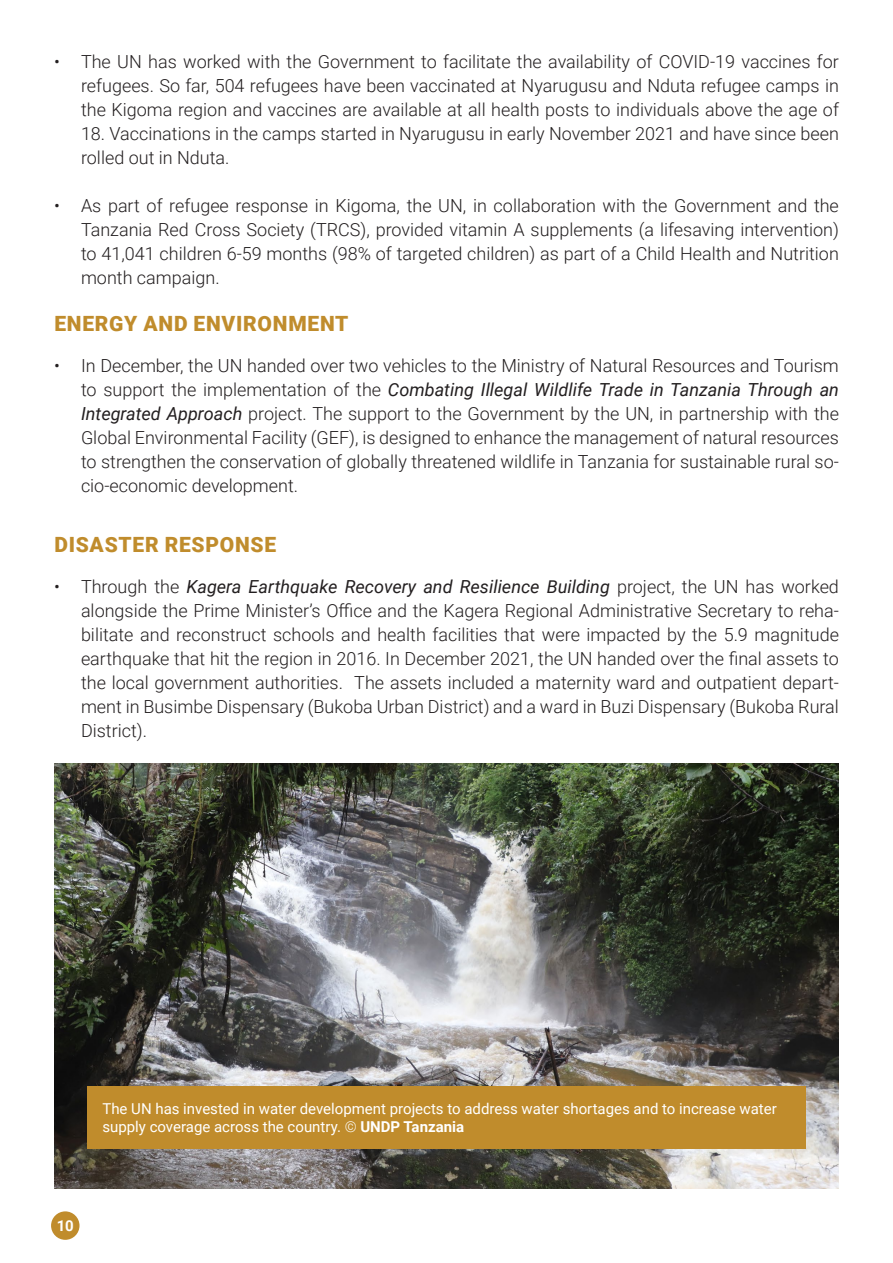
<style>
.page{position:relative;width:893px;height:1263px;background:#fff}
.page>*{position:absolute;margin:0;border:0;box-sizing:border-box;transform-origin:0 0}
.t1{font:900 21px "Roboto";letter-spacing:.035em;color:#c08c2c}
.t2{font:300 18px/24px "Roboto";color:#231f20;text-align:justify}
.t3{font:15px/18px "Roboto";color:#fff}
.t4{font:700 15px "Roboto";color:#fff}
.s1{font-weight:400;font-style:italic}
.s2{font-weight:300}
.s3{font-weight:700}
</style>
<div class="page">
<img style="left:54px;top:763px;width:785px;height:425px">
<div style="left:87px;top:1086px;width:719px;height:62px;background:#c08c2c"></div>
<div style="left:51px;top:1211px;width:28px;height:29px;background:#c08c2c;border-radius:50%"></div>
<p class="t2" style="left:81px;top:48px;width:759px;text-indent:-27px">• The UN has worked with the Government to facilitate the availability of COVID-19 vaccines for refugees. So far, 504 refugees have been vaccinated at Nyarugusu and Nduta refugee camps in the Kigoma region and vaccines are available at all health posts to individuals above the age of</p>
<p class="t2" style="left:81px;top:120px;width:759px">18. Vaccinations in the camps started in Nyarugusu in early November 2021 and have since been rolled out in Nduta.</p>
<p class="t2" style="left:81px;top:192px;width:759px;text-indent:-27px">• As part of refugee response in Kigoma, the UN, in collaboration with the Government and the Tanzania Red Cross Society (TRCS), provided vitamin A supplements (a lifesaving intervention) to 41,041 children 6-59 months (98% of targeted children) as part of a Child Health and Nutrition month campaign.</p>
<p class="t1" style="left:54px;top:309px;width:296px">ENERGY AND ENVIRONMENT</p>
<p class="t2" style="left:81px;top:353px;width:759px;text-indent:-27px">• In December, the UN handed over two vehicles to the Ministry of Natural Resources and Tourism to support the implementation of the <span class="s1">Combating Illegal Wildlife Trade in Tanzania Through an Integrated Approach</span> project. The support to the Government by the UN, in partnership with the Global Environmental Facility (GEF), is designed to enhance the management of natural resources to strengthen the conservation of globally threatened wildlife in Tanzania for sustainable rural so&shy;cio-economic development.</p>
<p class="t1" style="left:54px;top:529px;width:223px">DISASTER RESPONSE</p>
<p class="t2" style="left:81px;top:573px;width:759px;text-indent:-27px">• Through the <span class="s1">Kagera Earthquake Recovery and Resilience Building</span> project, the UN has worked alongside the Prime Minister’s Office and the Kagera Regional Administrative Secretary to reha&shy;bilitate and reconstruct schools and health facilities that were impacted by the 5.9 magnitude earthquake that hit the region in 2016. In December 2021, the UN handed over the final assets to the local government authorities. The assets included a maternity ward and outpatient depart&shy;ment in Busimbe Dispensary (Bukoba Urban District) and a ward in Buzi Dispensary (Bukoba Rural District).</p>
<p class="t3" style="left:102px;top:1099px;width:676px">The UN has invested in water development projects to address water shortages and to increase water supply coverage across the country. <span class="s2">©</span> <span class="s3">UNDP Tanzania</span></p>
<p class="t4" style="left:57px;top:1215px;width:19px">10</p>
</div>
